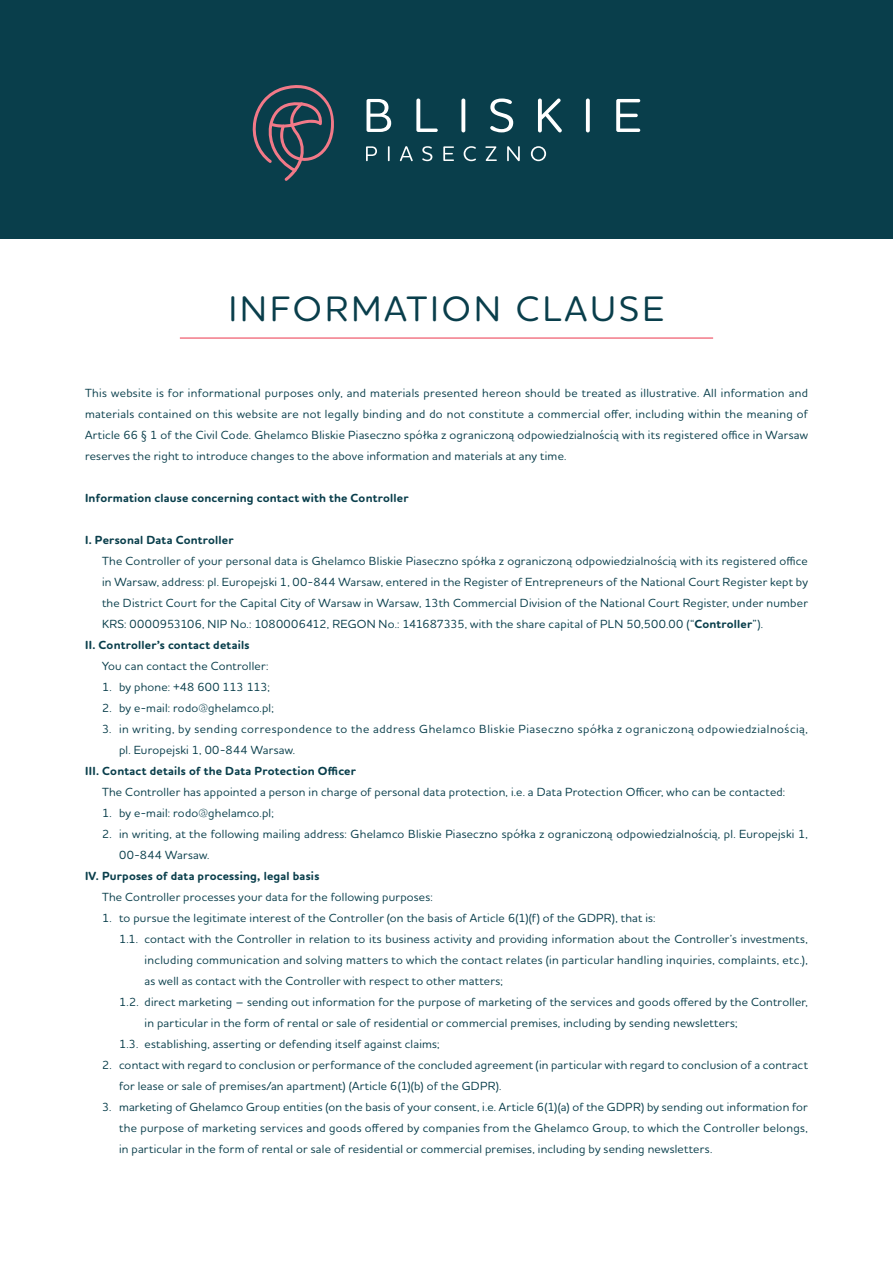
<style>
.page{position:relative;width:893px;height:1263px;background:#fff}
.page>*{position:absolute;margin:0;border:0;box-sizing:border-box;transform-origin:0 0}
.t1{font:500 36px "Houschka Rounded";letter-spacing:.09em;color:#093e4b}
.t2{font:500 12px/21px "Houschka Rounded";letter-spacing:.02em;color:#093e4b;text-align:justify}
.t3{font:700 12px "Houschka Rounded";letter-spacing:.015em;color:#093e4b}
.t4{font:500 12px/21px "Houschka Rounded";letter-spacing:.05em;color:#093e4b}
.s1{font-weight:700}
</style>
<div class="page">
<div style="left:0;top:0;width:893px;height:238px;background:#093e4b"></div>
<svg style="left:252px;top:85px;width:82px;height:96px"></svg>
<svg style="left:367px;top:99px;width:24px;height:33px"></svg>
<svg style="left:416px;top:99px;width:22px;height:33px"></svg>
<svg style="left:461px;top:99px;width:4px;height:33px"></svg>
<svg style="left:490px;top:99px;width:23px;height:33px"></svg>
<svg style="left:538px;top:99px;width:24px;height:33px"></svg>
<svg style="left:586px;top:99px;width:4px;height:33px"></svg>
<svg style="left:616px;top:99px;width:24px;height:33px"></svg>
<svg style="left:366px;top:146px;width:11px;height:15px"></svg>
<svg style="left:388px;top:146px;width:2px;height:15px"></svg>
<svg style="left:400px;top:146px;width:13px;height:15px"></svg>
<svg style="left:422px;top:146px;width:10px;height:15px"></svg>
<svg style="left:443px;top:146px;width:11px;height:15px"></svg>
<svg style="left:464px;top:146px;width:12px;height:15px"></svg>
<svg style="left:485px;top:146px;width:12px;height:15px"></svg>
<svg style="left:507px;top:146px;width:13px;height:15px"></svg>
<svg style="left:531px;top:146px;width:15px;height:15px"></svg>
<hr style="left:180px;top:337px;width:533px;height:2px;background:#f27988">
<h1 class="t1" style="left:229px;top:285px;width:437px">INFORMATION CLAUSE</h1>
<p class="t2" style="left:85px;top:382px;width:724px">This website is for informational purposes only, and materials presented hereon should be treated as illustrative. All information and materials contained on this website are not legally binding and do not constitute a commercial offer, including within the meaning of Article 66 § 1 of the Civil Code. Ghelamco Bliskie Piaseczno spółka z ograniczoną odpowiedzialnością with its registered office in Warsaw reserves the right to introduce changes to the above information and materials at any time.</p>
<p class="t3" style="left:85px;top:490px;width:325px">Information clause concerning contact with the Controller</p>
<p class="t3" style="left:85px;top:532px;width:150px">I. Personal Data Controller</p>
<p class="t2" style="left:102px;top:550px;width:707px">The Controller of your personal data is Ghelamco Bliskie Piaseczno spółka z ograniczoną odpowiedzialnością with its registered office</p>
<p class="t2" style="left:102px;top:571px;width:707px">in Warsaw, address: pl. Europejski 1, 00-844 Warsaw, entered in the Register of Entrepreneurs of the National Court Register kept by</p>
<p class="t2" style="left:102px;top:592px;width:707px">the District Court for the Capital City of Warsaw in Warsaw, 13th Commercial Division of the National Court Register, under number</p>
<p class="t2" style="left:102px;top:613px;width:662px">KRS: 0000953106, NIP No.: 1080006412, REGON No.: 141687335, with the share capital of PLN 50,500.00 (“<span class="s1">Controller</span>”).</p>
<p class="t3" style="left:85px;top:637px;width:166px">II. Controller’s contact details</p>
<p class="t2" style="left:102px;top:655px;width:168px">You can contact the Controller:</p>
<p class="t2" style="left:102px;top:676px;width:169px">1. by phone: +48 600 113 113;</p>
<p class="t2" style="left:102px;top:697px;width:173px">2. by e-mail: rodo@ghelamco.pl;</p>
<p class="t4" style="left:119px;top:718px;width:690px;text-indent:-17px">3. in writing, by sending correspondence to the address Ghelamco Bliskie Piaseczno spółka z ograniczoną odpowiedzialnością, pl. Europejski 1, 00-844 Warsaw.</p>
<p class="t3" style="left:85px;top:763px;width:272px">III. Contact details of the Data Protection Officer</p>
<p class="t2" style="left:102px;top:781px;width:685px">The Controller has appointed a person in charge of personal data protection, i.e. a Data Protection Officer, who can be contacted:</p>
<p class="t2" style="left:102px;top:802px;width:173px">1. by e-mail: rodo@ghelamco.pl;</p>
<p class="t2" style="left:119px;top:823px;width:690px;text-indent:-17px">2. in writing, at the following mailing address: Ghelamco Bliskie Piaseczno spółka z ograniczoną odpowiedzialnością, pl. Europejski 1,<br>00-844 Warsaw.</p>
<p class="t3" style="left:85px;top:868px;width:236px">IV. Purposes of data processing, legal basis</p>
<p class="t2" style="left:102px;top:886px;width:332px">The Controller processes your data for the following purposes:</p>
<p class="t2" style="left:102px;top:907px;width:555px">1. to pursue the legitimate interest of the Controller (on the basis of Article 6(1)(f) of the GDPR), that is:</p>
<p class="t2" style="left:119px;top:928px;width:690px">1.1. contact with the Controller in relation to its business activity and providing information about the Controller’s investments,</p>
<p class="t2" style="left:145px;top:949px;width:665px">including communication and solving matters to which the contact relates (in particular handling inquiries, complaints, etc.),</p>
<p class="t2" style="left:145px;top:970px;width:360px">as well as contact with the Controller with respect to other matters;</p>
<p class="t2" style="left:119px;top:991px;width:690px">1.2. direct marketing – sending out information for the purpose of marketing of the services and goods offered by the Controller,</p>
<p class="t2" style="left:145px;top:1012px;width:595px">in particular in the form of rental or sale of residential or commercial premises, including by sending newsletters;</p>
<p class="t2" style="left:119px;top:1033px;width:322px">1.3. establishing, asserting or defending itself against claims;</p>
<p class="t2" style="left:119px;top:1054px;width:690px;text-indent:-17px">2. contact with regard to conclusion or performance of the concluded agreement (in particular with regard to conclusion of a contract for lease or sale of premises/an apartment) (Article 6(1)(b) of the GDPR).</p>
<p class="t2" style="left:119px;top:1096px;width:690px;text-indent:-17px">3. marketing of Ghelamco Group entities (on the basis of your consent, i.e. Article 6(1)(a) of the GDPR) by sending out information for the purpose of marketing services and goods offered by companies from the Ghelamco Group, to which the Controller belongs, in particular in the form of rental or sale of residential or commercial premises, including by sending newsletters.</p>
</div>
